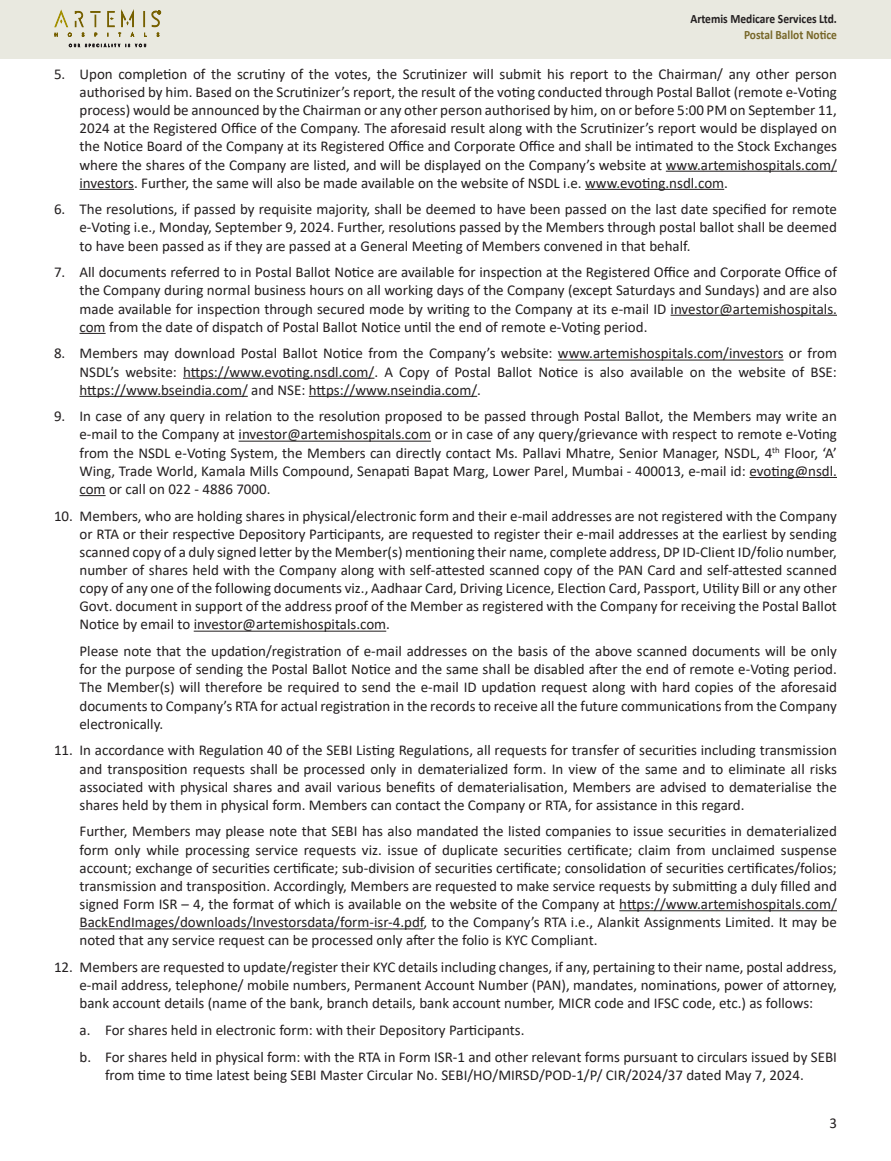
<style>
.page{position:relative;width:891px;height:1161px;background:#fff}
.page>*{position:absolute;margin:0;border:0;box-sizing:border-box;transform-origin:0 0}
.List_Paragraph{font:15px/18.1px "Calibri";color:#231f20;text-align:justify}
.t1{font:700 12.75px "Calibri";color:#231f20;scale:.9 1}
.t2{font:700 12.75px "Calibri";color:#776729;scale:.9 1}
</style>
<div class="page">
<div style="left:0;top:0;width:891px;height:58px;background:#e9e9e0"></div>
<svg style="left:69px;top:43px;width:77px;height:4px"></svg>
<svg style="left:54px;top:9px;width:107px;height:28px"></svg>
<hr style="left:666px;top:171px;width:171px;height:1px;background:#231f20">
<hr style="left:80px;top:189px;width:54px;height:1px;background:#231f20">
<hr style="left:585px;top:189px;width:139px;height:1px;background:#231f20">
<hr style="left:671px;top:315px;width:166px;height:1px;background:#231f20">
<svg style="left:80px;top:333px;width:26px;height:1px"></svg>
<hr style="left:558px;top:360px;width:226px;height:1px;background:#231f20">
<hr style="left:183px;top:378px;width:191px;height:1px;background:#231f20">
<hr style="left:80px;top:396px;width:168px;height:1px;background:#231f20">
<hr style="left:309px;top:396px;width:168px;height:1px;background:#231f20">
<hr style="left:239px;top:441px;width:192px;height:1px;background:#231f20">
<hr style="left:749px;top:477px;width:88px;height:1px;background:#231f20">
<svg style="left:80px;top:495px;width:26px;height:1px"></svg>
<hr style="left:194px;top:631px;width:192px;height:1px;background:#231f20">
<hr style="left:619px;top:910px;width:218px;height:1px;background:#231f20">
<hr style="left:80px;top:928px;width:344px;height:1px;background:#231f20">
<p class="t1" style="left:690px;top:10px;width:164px">Artemis Medicare Services Ltd.</p>
<p class="t2" style="left:744px;top:26px;width:105px">Postal Ballot Notice</p>
<p class="List_Paragraph" style="left:80px;top:64px;width:759px;text-indent:-26px">5. Upon completion of the scrutiny of the votes, the Scrutinizer will submit his report to the Chairman/ any other person authorised by him. Based on the Scrutinizer’s report, the result of the voting conducted through Postal Ballot (remote e-Voting process) would be announced by the Chairman or any other person authorised by him, on or before 5:00 PM on September 11, 2024 at the Registered Office of the Company. The aforesaid result along with the Scrutinizer’s report would be displayed on the Notice Board of the Company at its Registered Office and Corporate Office and shall be intimated to the Stock Exchanges where the shares of the Company are listed, and will be displayed on the Company’s website at www.artemishospitals.com/ investors. Further, the same will also be made available on the website of NSDL i.e. www.evoting.nsdl.com.</p>
<p class="List_Paragraph" style="left:80px;top:200px;width:759px;text-indent:-26px">6. The resolutions, if passed by requisite majority, shall be deemed to have been passed on the last date specified for remote e-Voting i.e., Monday, September 9, 2024. Further, resolutions passed by the Members through postal ballot shall be deemed to have been passed as if they are passed at a General Meeting of Members convened in that behalf.</p>
<p class="List_Paragraph" style="left:80px;top:263px;width:759px;text-indent:-26px">7. All documents referred to in Postal Ballot Notice are available for inspection at the Registered Office and Corporate Office of the Company during normal business hours on all working days of the Company (except Saturdays and Sundays) and are also made available for inspection through secured mode by writing to the Company at its e-mail ID investor@artemishospitals. com from the date of dispatch of Postal Ballot Notice until the end of remote e-Voting period.</p>
<p class="List_Paragraph" style="left:80px;top:344px;width:759px;text-indent:-26px">8. Members may download Postal Ballot Notice from the Company’s website: www.artemishospitals.com/investors or from NSDL’s website: https://www.evoting.nsdl.com/. A Copy of Postal Ballot Notice is also available on the website of BSE: https://www.bseindia.com/ and NSE: https://www.nseindia.com/.</p>
<p class="List_Paragraph" style="left:80px;top:407px;width:759px;text-indent:-26px">9. In case of any query in relation to the resolution proposed to be passed through Postal Ballot, the Members may write an e-mail to the Company at investor@artemishospitals.com or in case of any query/grievance with respect to remote e-Voting from the NSDL e-Voting System, the Members can directly contact Ms. Pallavi Mhatre, Senior Manager, NSDL, 4<sup>th</sup> Floor, ‘A’ Wing, Trade World, Kamala Mills Compound, Senapati Bapat Marg, Lower Parel, Mumbai - 400013, e-mail id: evoting@nsdl. com or call on 022 - 4886 7000.</p>
<p class="List_Paragraph" style="left:80px;top:506px;width:759px;text-indent:-26px">10. Members, who are holding shares in physical/electronic form and their e-mail addresses are not registered with the Company or RTA or their respective Depository Participants, are requested to register their e-mail addresses at the earliest by sending scanned copy of a duly signed letter by the Member(s) mentioning their name, complete address, DP ID-Client ID/folio number, number of shares held with the Company along with self-attested scanned copy of the PAN Card and self-attested scanned copy of any one of the following documents viz., Aadhaar Card, Driving Licence, Election Card, Passport, Utility Bill or any other Govt. document in support of the address proof of the Member as registered with the Company for receiving the Postal Ballot Notice by email to investor@artemishospitals.com.</p>
<p class="List_Paragraph" style="left:80px;top:642px;width:759px">Please note that the updation/registration of e-mail addresses on the basis of the above scanned documents will be only for the purpose of sending the Postal Ballot Notice and the same shall be disabled after the end of remote e-Voting period.<br>The Member(s) will therefore be required to send the e-mail ID updation request along with hard copies of the aforesaid documents to Company’s RTA for actual registration in the records to receive all the future communications from the Company electronically.</p>
<p class="List_Paragraph" style="left:80px;top:741px;width:759px;text-indent:-26px">11. In accordance with Regulation 40 of the SEBI Listing Regulations, all requests for transfer of securities including transmission and transposition requests shall be processed only in dematerialized form. In view of the same and to eliminate all risks associated with physical shares and avail various benefits of dematerialisation, Members are advised to dematerialise the shares held by them in physical form. Members can contact the Company or RTA, for assistance in this regard.</p>
<p class="List_Paragraph" style="left:80px;top:822px;width:759px">Further, Members may please note that SEBI has also mandated the listed companies to issue securities in dematerialized form only while processing service requests viz. issue of duplicate securities certificate; claim from unclaimed suspense account; exchange of securities certificate; sub-division of securities certificate; consolidation of securities certificates/folios; transmission and transposition. Accordingly, Members are requested to make service requests by submitting a duly filled and signed Form ISR – 4, the format of which is available on the website of the Company at https://www.artemishospitals.com/ BackEndImages/downloads/Investorsdata/form-isr-4.pdf, to the Company’s RTA i.e., Alankit Assignments Limited. It may be noted that any service request can be processed only after the folio is KYC Compliant.</p>
<p class="List_Paragraph" style="left:80px;top:958px;width:759px;text-indent:-26px">12. Members are requested to update/register their KYC details including changes, if any, pertaining to their name, postal address, e-mail address, telephone/ mobile numbers, Permanent Account Number (PAN), mandates, nominations, power of attorney, bank account details (name of the bank, branch details, bank account number, MICR code and IFSC code, etc.) as follows:</p>
<p class="List_Paragraph" style="left:80px;top:1021px;width:447px">a. For shares held in electronic form: with their Depository Participants.</p>
<p class="List_Paragraph" style="left:80px;top:1047px;width:759px;text-align:center">b. For shares held in physical form: with the RTA in Form ISR-1 and other relevant forms pursuant to circulars issued by SEBI from time to time latest being SEBI Master Circular No. SEBI/HO/MIRSD/POD-1/P/ CIR/2024/37 dated May 7, 2024.</p>
<p class="List_Paragraph" style="left:829px;top:1113px;width:9px">3</p>
</div>
